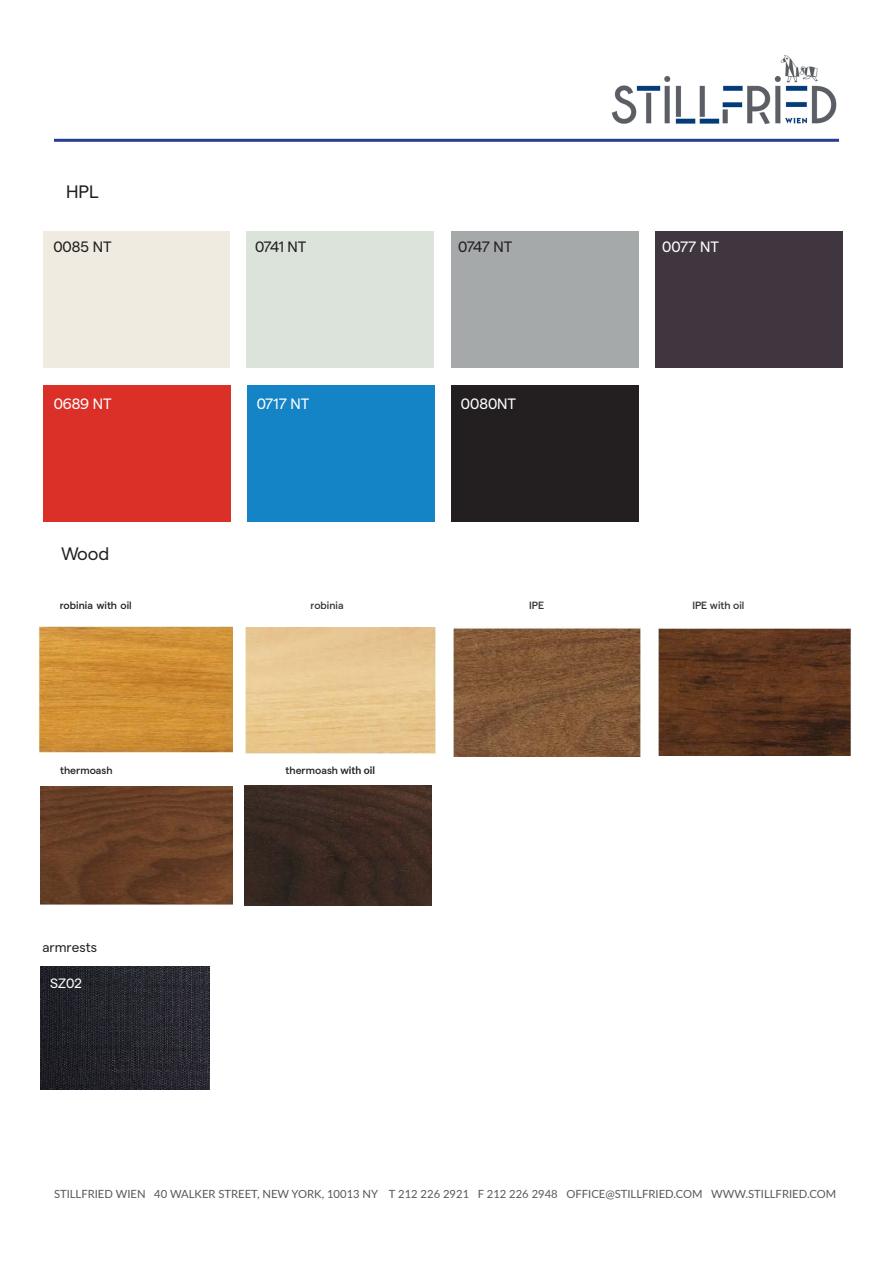
<style>
.page{position:relative;width:893px;height:1263px;background:#fff}
.page>*{position:absolute;margin:0;border:0;box-sizing:border-box;transform-origin:0 0}
.t1{font:18px "Matter";color:#231f20}
.t2{font:15px "Matter";color:#fff}
.t3{font:15px "Matter";letter-spacing:-.02em;color:#231f20}
.t4{font:13.5px "Matter";color:#231f20}
.t5{font:13.5px "Matter";color:#fff}
.t6{font:11.25px "Lato";color:#57585a}
.t7{font:500 10.5px "Matter";color:#231f20}
.t8{font:500 10.5px "Matter";color:#373535}
.s1{font-family:"Lato";font-weight:700}
</style>
<div class="page">
<div style="left:655px;top:231px;width:187px;height:136px;background:#403640"></div>
<div style="left:247px;top:231px;width:187px;height:136px;background:#dce3db"></div>
<div style="left:451px;top:231px;width:187px;height:136px;background:#a6a9a9"></div>
<div style="left:43px;top:231px;width:186px;height:136px;background:#efebe0"></div>
<div style="left:43px;top:385px;width:187px;height:136px;background:#da3028"></div>
<div style="left:247px;top:385px;width:187px;height:136px;background:#1584c6"></div>
<div style="left:451px;top:385px;width:187px;height:136px;background:#231f20"></div>
<img style="left:605px;top:55px;width:234px;height:84px">
<hr style="left:54px;top:139px;width:785px;height:3px;background:#253f8e">
<img style="left:39px;top:627px;width:194px;height:126px">
<img style="left:658px;top:627px;width:193px;height:129px">
<img style="left:453px;top:626px;width:187px;height:131px">
<img style="left:245px;top:627px;width:190px;height:127px">
<img style="left:41px;top:966px;width:169px;height:123px">
<img style="left:41px;top:786px;width:192px;height:119px">
<img style="left:245px;top:786px;width:187px;height:120px">
<h1 class="t1" style="left:66px;top:179px;width:34px">HPL</h1>
<h2 class="t3" style="left:53px;top:236px;width:60px">0085 NT</h2>
<h2 class="t3" style="left:255px;top:236px;width:53px">0741 NT</h2>
<h2 class="t3" style="left:458px;top:236px;width:56px">0747 NT</h2>
<h2 class="t2" style="left:662px;top:236px;width:58px">0077 NT</h2>
<h2 class="t2" style="left:54px;top:393px;width:60px">0689 NT</h2>
<h2 class="t2" style="left:257px;top:393px;width:54px">0717 NT</h2>
<h2 class="t2" style="left:461px;top:393px;width:57px">0080NT</h2>
<h1 class="t1" style="left:61px;top:540px;width:50px">Wood</h1>
<p class="t7" style="left:60px;top:597px;width:74px">robinia with oil</p>
<p class="t8" style="left:310px;top:597px;width:35px">robinia</p>
<p class="t8" style="left:529px;top:597px;width:16px">IPE</p>
<p class="t8" style="left:692px;top:597px;width:54px">IPE with oil</p>
<p class="t7" style="left:60px;top:762px;width:54px">thermoash</p>
<p class="t7" style="left:285px;top:762px;width:91px">thermoash <span class="s1">with oil</span></p>
<p class="t4" style="left:42px;top:937px;width:56px">armrests</p>
<p class="t5" style="left:50px;top:974px;width:33px">SZ02</p>
<p class="t6" style="left:54px;top:1186px;width:784px">STILLFRIED WIEN 40 WALKER STREET, NEW YORK, 10013 NY T 212 226 2921 F 212 226 2948 OFFICE@STILLFRIED.COM WWW.STILLFRIED.COM</p>
</div>
